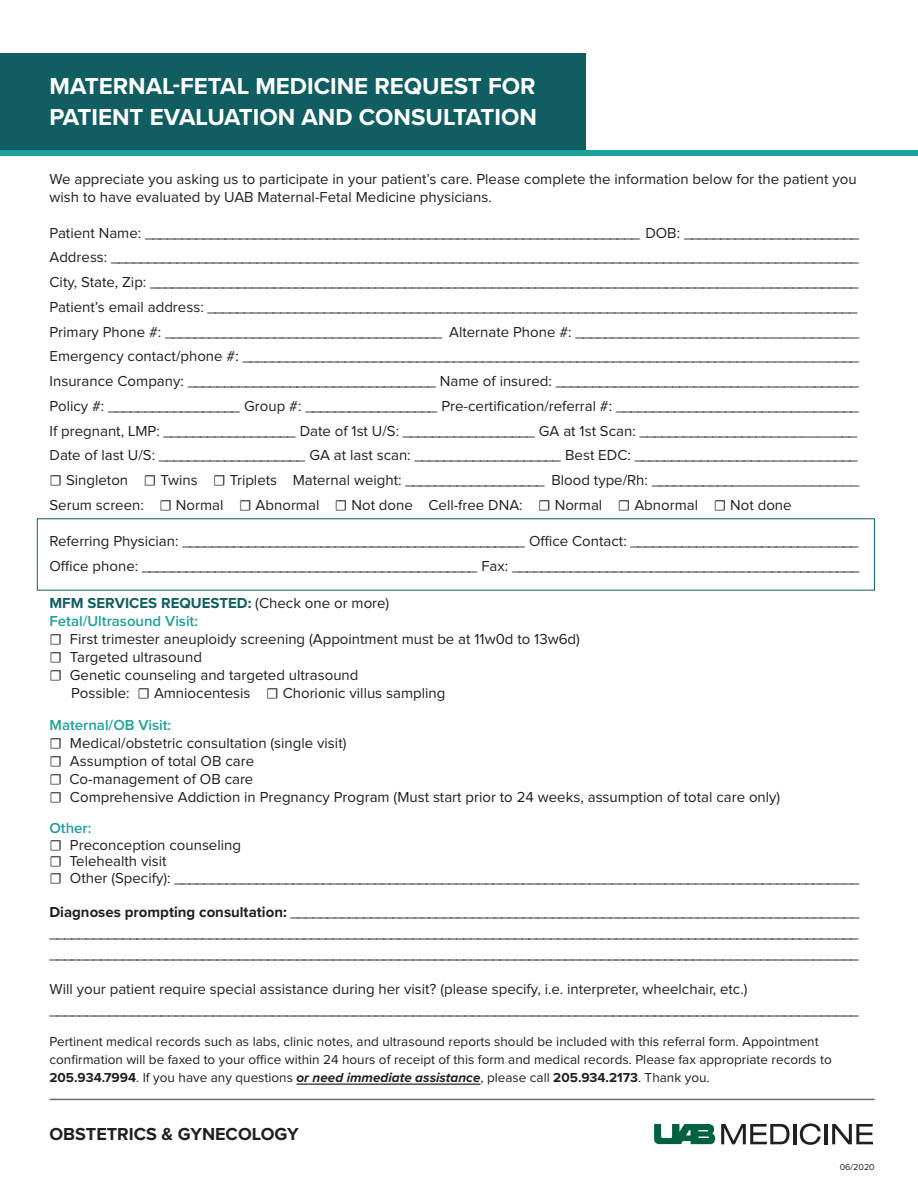
<style>
.page{position:relative;width:918px;height:1188px;background:#fff}
.page>*{position:absolute;margin:0;border:0;box-sizing:border-box;transform-origin:0 0}
.t1{font:700 24px/30.8px "Proxima Nova";color:#fff}
.t2{font:700 18px "Proxima Nova";color:#231f20}
.t3{font:15px/18px "Proxima Nova";color:#231f20}
.t4{font:600 15px "Proxima Nova";color:#1ea19c}
.t5{font:700 15px "Proxima Nova";color:#105e62}
.t6{font:13.5px/18px "Proxima Nova";color:#231f20}
.t7{font:9px "Proxima Nova";color:#231f20}
.s1{font-family:"Minion Pro"}
.s2{font-weight:400;color:#231f20}
.s3{font-weight:700}
.s4{font-weight:700;font-style:italic}
</style>
<div class="page">
<div style="left:0;top:54px;width:585px;height:97px;background:#105e62"></div>
<div style="left:0;top:150px;width:918px;height:5px;background:#1ea19c"></div>
<svg style="left:654px;top:1124px;width:61px;height:20px"></svg>
<svg style="left:721px;top:1124px;width:69px;height:20px"></svg>
<hr style="left:793px;top:1124px;width:3px;height:20px;background:#231f20">
<svg style="left:800px;top:1123px;width:21px;height:22px"></svg>
<hr style="left:824px;top:1124px;width:3px;height:20px;background:#231f20">
<svg style="left:832px;top:1124px;width:41px;height:20px"></svg>
<hr style="left:50px;top:1099px;width:825px;height:1px;background:#6c6d70">
<hr style="left:297px;top:1084px;width:183px;height:1px;background:#231f20">
<p class="t1" style="left:50px;top:71px;width:489px">MATERNAL-FETAL MEDICINE REQUEST FOR<br>PATIENT EVALUATION AND CONSULTATION</p>
<p class="t3" style="left:50px;top:170px;width:809px">We appreciate you asking us to participate in your patient’s care. Please complete the information below for the patient you wish to have evaluated by UAB Maternal-Fetal Medicine physicians.</p>
<p class="t3" style="left:50px;top:224px;width:811px">Patient Name: ____________________________________________________________________ DOB: ________________________</p>
<p class="t3" style="left:50px;top:249px;width:811px">Address: ______________________________________________________________________________________________________</p>
<p class="t3" style="left:50px;top:274px;width:811px">City, State, Zip: _________________________________________________________________________________________________</p>
<p class="t3" style="left:50px;top:299px;width:810px">Patient’s email address: _________________________________________________________________________________________</p>
<p class="t3" style="left:50px;top:323px;width:811px">Primary Phone #: ______________________________________ Alternate Phone #: ______________________________________</p>
<p class="t3" style="left:50px;top:348px;width:811px">Emergency contact/phone #: ____________________________________________________________________________________</p>
<p class="t3" style="left:50px;top:373px;width:811px">Insurance Company: __________________________________ Name of insured: _________________________________________</p>
<p class="t3" style="left:50px;top:398px;width:811px">Policy #: __________________ Group #: __________________ Pre-certification/referral #: _________________________________</p>
<p class="t3" style="left:50px;top:422px;width:809px">If pregnant, LMP: __________________ Date of 1st U/S: __________________ GA at 1st Scan: _____________________________</p>
<p class="t3" style="left:50px;top:447px;width:810px">Date of last U/S: ____________________ GA at last scan: ____________________ Best EDC: ______________________________</p>
<p class="t3" style="left:50px;top:472px;width:811px"><span class="s1">☐</span> Singleton <span class="s1">☐</span> Twins <span class="s1">☐</span> Triplets Maternal weight: ___________________ Blood type/Rh: ___________________________</p>
<p class="t3" style="left:50px;top:497px;width:744px">Serum screen: <span class="s1">☐</span> Normal <span class="s1">☐</span> Abnormal <span class="s1">☐</span> Not done Cell-free DNA: <span class="s1">☐</span> Normal <span class="s1">☐</span> Abnormal <span class="s1">☐</span> Not done</p>
<p class="t3" style="left:50px;top:533px;width:811px">Referring Physician: _______________________________________________ Office Contact: _______________________________</p>
<p class="t3" style="left:50px;top:557px;width:812px">Office phone: ______________________________________________ Fax: _______________________________________________</p>
<p class="t5" style="left:50px;top:592px;width:341px">MFM SERVICES REQUESTED: <span class="s2">(Check one or more)</span></p>
<p class="t4" style="left:50px;top:614px;width:150px">Fetal/Ultrasound Visit:</p>
<p class="t3" style="left:50px;top:631px;width:532px"><span class="s1">☐</span> First trimester aneuploidy screening (Appointment must be at 11w0d to 13w6d)</p>
<p class="t3" style="left:50px;top:649px;width:154px"><span class="s1">☐</span> Targeted ultrasound</p>
<p class="t3" style="left:50px;top:667px;width:311px"><span class="s1">☐</span> Genetic counseling and targeted ultrasound</p>
<p class="t3" style="left:71px;top:685px;width:376px">Possible: <span class="s1">☐</span> Amniocentesis <span class="s1">☐</span> Chorionic villus sampling</p>
<p class="t4" style="left:50px;top:718px;width:123px">Maternal/OB Visit:</p>
<p class="t3" style="left:50px;top:734px;width:298px"><span class="s1">☐</span> Medical/obstetric consultation (single visit)</p>
<p class="t3" style="left:50px;top:752px;width:206px"><span class="s1">☐</span> Assumption of total OB care</p>
<p class="t3" style="left:50px;top:770px;width:205px"><span class="s1">☐</span> Co-management of OB care</p>
<p class="t3" style="left:50px;top:788px;width:732px"><span class="s1">☐</span> Comprehensive Addiction in Pregnancy Program (Must start prior to 24 weeks, assumption of total care only)</p>
<p class="t4" style="left:50px;top:821px;width:43px">Other:</p>
<p class="t3" style="left:50px;top:836px;width:193px"><span class="s1">☐</span> Preconception counseling</p>
<p class="t3" style="left:50px;top:853px;width:119px"><span class="s1">☐</span> Telehealth visit</p>
<p class="t3" style="left:50px;top:869px;width:811px"><span class="s1">☐</span> Other (Specify): ____________________________________________________________________________________________</p>
<p class="t3" style="left:50px;top:904px;width:812px"><span class="s3">Diagnoses prompting consultation:</span> ______________________________________________________________________________</p>
<p class="t3" style="left:50px;top:925px;width:811px">________________________________________________________________________________________________________________</p>
<p class="t3" style="left:50px;top:946px;width:811px">_______________________________________________________________________________________________________________</p>
<p class="t3" style="left:50px;top:980px;width:700px">Will your patient require special assistance during her visit? (please specify, i.e. interpreter, wheelchair, etc.)</p>
<p class="t3" style="left:50px;top:1001px;width:811px">______________________________________________________________________________________________________________</p>
<p class="t6" style="left:50px;top:1033px;width:784px">Pertinent medical records such as labs, clinic notes, and ultrasound reports should be included with this referral form. Appointment confirmation will be faxed to your office within 24 hours of receipt of this form and medical records. Please fax appropriate records to<br><span class="s3">205.934.7994</span>. If you have any questions <span class="s4">or need immediate assistance</span>, please call <span class="s3">205.934.2173</span>. Thank you.</p>
<p class="t2" style="left:50px;top:1121px;width:251px">OBSTETRICS &amp; GYNECOLOGY</p>
<p class="t7" style="left:840px;top:1163px;width:37px">06/2020</p>
</div>
